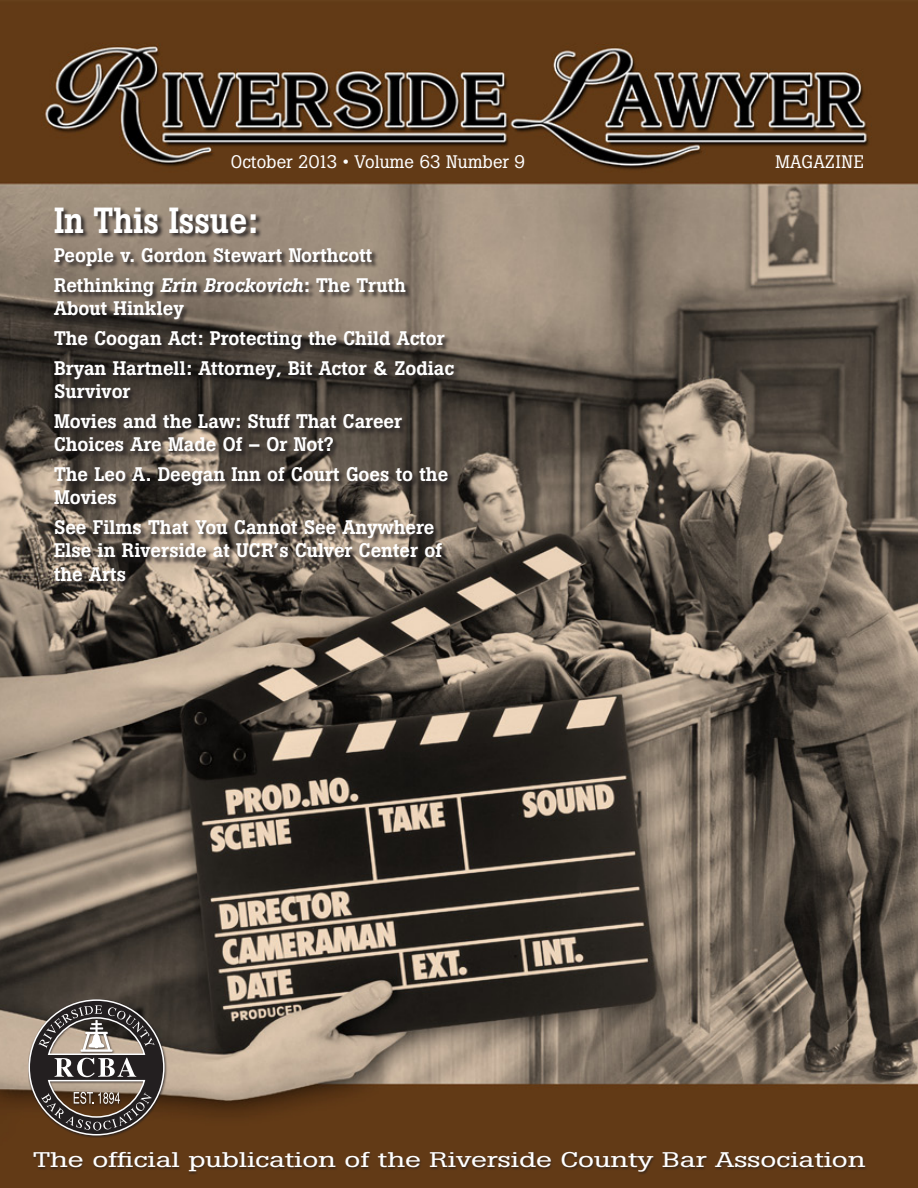
<style>
.page{position:relative;width:918px;height:1188px;background:#fff}
.page>*{position:absolute;margin:0;border:0;box-sizing:border-box;transform-origin:0 0}
.t1{font:500 36px "Boton";color:#fff;scale:.91 1}
.t2{font:21px "Boton";letter-spacing:-.005em;color:#fff;scale:1.46 1}
.t3{font:500 19.5px/29.8px "Boton";color:#fff}
.t4{font:18px "Boton";color:#fff}
.s1{font-style:italic}
</style>
<div class="page">
<img style="left:0;top:0;width:918px;height:1188px">
<div style="left:33px;top:1151px;width:835px;height:23px;background:#231f20;opacity:.65"></div>
<div style="left:28px;top:999px;width:139px;height:139px;background:#231f20;opacity:.75"></div>
<svg style="left:28px;top:999px;width:137px;height:137px;background:#665b52"></svg>
<div style="left:54px;top:207px;width:406px;height:380px;background:#231f20;opacity:.9"></div>
<p class="t4" style="left:231px;top:151px;width:296px">October 2013 • Volume 63 Number 9</p>
<p class="t4" style="left:775px;top:151px;width:90px">MAGAZINE</p>
<h1 class="t1" style="left:54px;top:199px;width:226px">In This Issue:</h1>
<p class="t3" style="left:54px;top:241px;width:354px">People v. Gordon Stewart Northcott<br>Rethinking <span class="s1">Erin Brockovich</span>: The Truth</p>
<p class="t3" style="left:54px;top:294px;width:402px">About Hinkley<br>The Coogan Act: Protecting the Child Actor<br>Bryan Hartnell: Attorney, Bit Actor &amp; Zodiac</p>
<p class="t3" style="left:54px;top:377px;width:350px">Survivor<br>Movies and the Law: Stuff That Career</p>
<p class="t3" style="left:54px;top:430px;width:396px">Choices Are Made Of – Or Not?<br>The Leo A. Deegan Inn of Court Goes to the</p>
<p class="t3" style="left:54px;top:483px;width:382px">Movies<br>See Films That You Cannot See Anywhere</p>
<p class="t3" style="left:54px;top:539px;width:390px;line-height:23.1px">Else in Riverside at UCR’s Culver Center of the Arts</p>
<p class="t2" style="left:33px;top:1147px;width:572px">The official publication of the Riverside County Bar Association</p>
</div>
